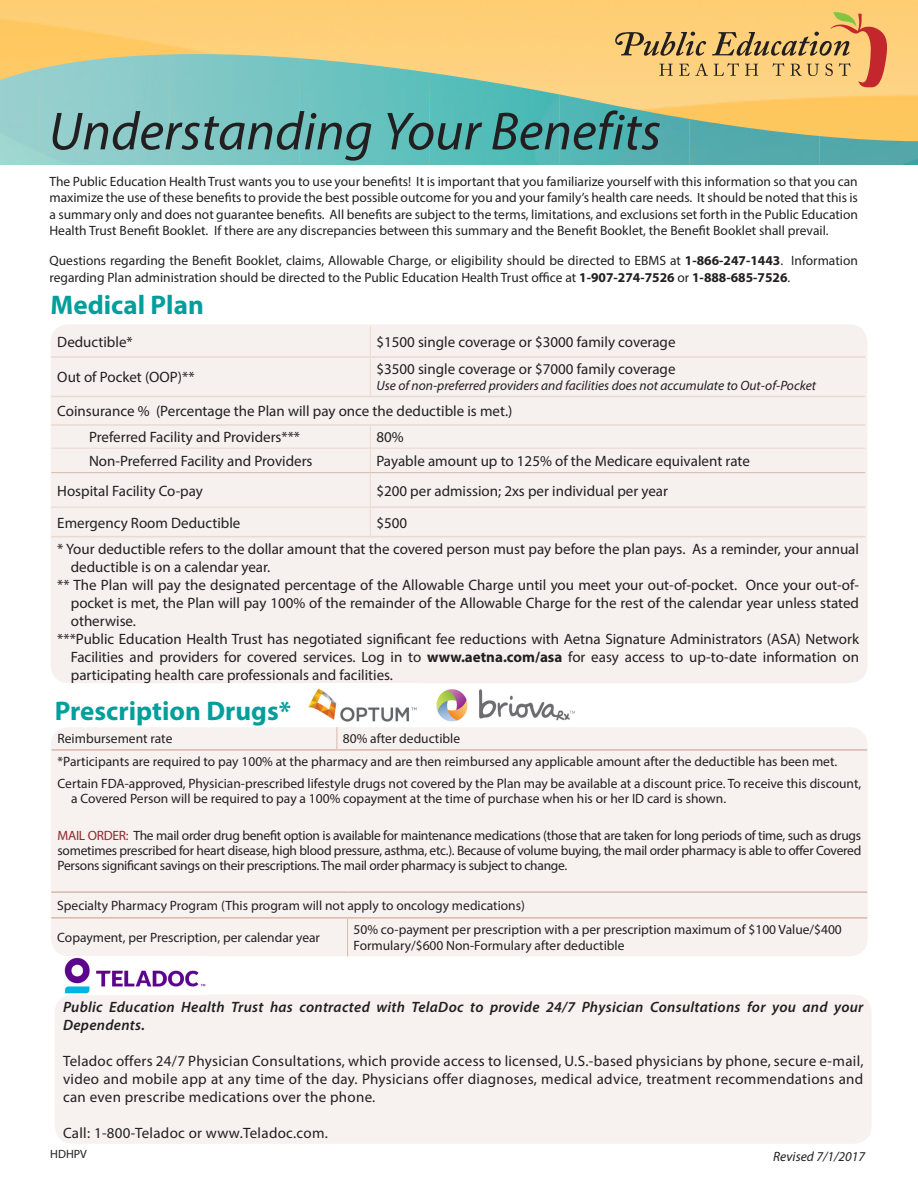
<style>
.page{position:relative;width:918px;height:1188px;background:#fff}
.page>*{position:absolute;margin:0;border:0;box-sizing:border-box;transform-origin:0 0}
.t1{font:italic 54px "Myriad Pro";color:#231f20}
.t2{font:700 27px "Myriad Pro";color:#009f9b}
.t3{font:15px/18px "Myriad Pro";color:#231f20;text-align:justify}
.t4{font:italic 600 15px/18px "Myriad Pro";letter-spacing:.02em;color:#231f20}
.t5{font:15px "Myriad Pro";letter-spacing:.02em;color:#231f20}
.t6{font:13.5px/16.5px "Myriad Pro";color:#231f20}
.t7{font:italic 13.5px "Myriad Pro";color:#231f20}
.t8{font:12px "Myriad Pro";color:#231f20}
.s1{font-size:51.3px}
.s2{font-weight:700}
.s3{color:#92272a}
</style>
<div class="page">
<img style="left:0;top:0;width:918px;height:136px">
<svg style="left:615px;top:12px;width:272px;height:75px"></svg>
<img style="left:0;top:69px;width:38px;height:96px">
<img style="left:38px;top:54px;width:130px;height:111px">
<img style="left:168px;top:54px;width:132px;height:111px">
<img style="left:298px;top:58px;width:132px;height:107px">
<img style="left:428px;top:73px;width:132px;height:92px">
<img style="left:558px;top:95px;width:132px;height:70px">
<img style="left:688px;top:119px;width:132px;height:46px">
<img style="left:819px;top:136px;width:99px;height:29px">
<div style="left:51px;top:324px;width:816px;height:359px;background:#f6f1ee;border-radius:18px"></div>
<hr style="left:51px;top:356px;width:319px;height:2px;background:#ead9d0">
<hr style="left:51px;top:396px;width:319px;height:1px;background:#ead9d0">
<hr style="left:51px;top:424px;width:319px;height:2px;background:#ead9d0">
<hr style="left:51px;top:448px;width:319px;height:1px;background:#ead9d0">
<hr style="left:51px;top:507px;width:320px;height:1px;background:#ead9d0">
<hr style="left:51px;top:536px;width:319px;height:1px;background:#ead9d0">
<hr style="left:370px;top:326px;width:1px;height:30px;background:#ead9d0">
<hr style="left:370px;top:356px;width:495px;height:2px;background:#ead9d0">
<hr style="left:370px;top:396px;width:495px;height:1px;background:#ead9d0">
<hr style="left:370px;top:358px;width:1px;height:38px;background:#ead9d0">
<hr style="left:370px;top:424px;width:495px;height:2px;background:#ead9d0">
<hr style="left:371px;top:506px;width:494px;height:2px;background:#ead9d0">
<hr style="left:370px;top:536px;width:495px;height:1px;background:#ead9d0">
<hr style="left:370px;top:448px;width:495px;height:1px;background:#ead9d0">
<svg style="left:370px;top:426px;width:1px;height:46px"></svg>
<hr style="left:370px;top:473px;width:1px;height:34px;background:#ead9d0">
<svg style="left:370px;top:508px;width:1px;height:28px"></svg>
<hr style="left:51px;top:472px;width:319px;height:1px;background:#d7b9aa">
<hr style="left:370px;top:472px;width:495px;height:1px;background:#d7b9aa">
<div style="left:51px;top:727px;width:817px;height:229px;background:#f7f2ef;border-radius:18px"></div>
<svg style="left:337px;top:727px;width:1px;height:22px"></svg>
<hr style="left:52px;top:749px;width:285px;height:2px;background:#d7b9aa">
<hr style="left:337px;top:749px;width:530px;height:2px;background:#d7b9aa">
<hr style="left:51px;top:891px;width:297px;height:2px;background:#d7b9aa">
<hr style="left:348px;top:891px;width:519px;height:2px;background:#d7b9aa">
<hr style="left:348px;top:917px;width:519px;height:2px;background:#d7b9aa">
<hr style="left:51px;top:917px;width:297px;height:2px;background:#d7b9aa">
<hr style="left:347px;top:919px;width:1px;height:37px;background:#d7b9aa">
<div style="left:55px;top:995px;width:817px;height:149px;background:#f7f2ef;border-radius:18px"></div>
<img style="left:64px;top:957px;width:142px;height:37px">
<img style="left:436px;top:689px;width:139px;height:32px">
<img style="left:308px;top:688px;width:109px;height:34px">
<p class="t1" style="left:49px;top:98px;width:614px">Understanding Your Benef<span class="s1">i</span>ts</p>
<p class="t6" style="left:49px;top:173px;width:810px;text-align:justify">The Public Education Health Trust wants you to use your benefits! It is important that you familiarize yourself with this information so that you can maximize the use of these benefits to provide the best possible outcome for you and your family’s health care needs. It should be noted that this is a summary only and does not guarantee benefits. All benefits are subject to the terms, limitations, and exclusions set forth in the Public Education Health Trust Benefit Booklet. If there are any discrepancies between this summary and the Benefit Booklet, the Benefit Booklet shall prevail.</p>
<p class="t6" style="left:49px;top:252px;width:810px">Questions regarding the Benefit Booklet, claims, Allowable Charge, or eligibility should be directed to EBMS at <span class="s2">1-866-247-1443</span>. Information regarding Plan administration should be directed to the Public Education Health Trust office at <span class="s2">1-907-274-7526</span> or <span class="s2">1-888-685-7526</span>.</p>
<p class="t2" style="left:51px;top:287px;width:155px">Medical Plan</p>
<p class="t3" style="left:57px;top:333px;width:77px">Deductible*</p>
<p class="t3" style="left:376px;top:333px;width:301px">$1500 single coverage or $3000 family coverage</p>
<p class="t3" style="left:57px;top:368px;width:139px">Out of Pocket (OOP)**</p>
<p class="t3" style="left:376px;top:360px;width:301px">$3500 single coverage or $7000 family coverage</p>
<p class="t7" style="left:376px;top:378px;width:441px">Use of non-preferred providers and facilities does not accumulate to Out-of-Pocket</p>
<p class="t3" style="left:57px;top:402px;width:457px">Coinsurance % (Percentage the Plan will pay once the deductible is met.)</p>
<p class="t3" style="left:89px;top:428px;width:213px">Preferred Facility and Providers***</p>
<p class="t3" style="left:376px;top:428px;width:29px">80%</p>
<p class="t3" style="left:89px;top:452px;width:225px">Non-Preferred Facility and Providers</p>
<p class="t3" style="left:376px;top:452px;width:375px">Payable amount up to 125% of the Medicare equivalent rate</p>
<p class="t3" style="left:57px;top:481px;width:147px">Hospital Facility Co-pay</p>
<p class="t3" style="left:376px;top:481px;width:293px">$200 per admission; 2xs per individual per year</p>
<p class="t3" style="left:57px;top:513px;width:185px">Emergency Room Deductible</p>
<p class="t3" style="left:376px;top:513px;width:32px">$500</p>
<p class="t3" style="left:71px;top:540px;width:790px;text-indent:-14px">* Your deductible refers to the dollar amount that the covered person must pay before the plan pays. As a reminder, your annual deductible is on a calendar year.</p>
<p class="t3" style="left:71px;top:576px;width:790px;text-indent:-14px">** The Plan will pay the designated percentage of the Allowable Charge until you meet your out-of-pocket. Once your out-of&shy;pocket is met, the Plan will pay 100% of the remainder of the Allowable Charge for the rest of the calendar year unless stated otherwise.</p>
<p class="t3" style="left:71px;top:630px;width:790px;text-indent:-14px">***Public Education Health Trust has negotiated significant fee reductions with Aetna Signature Administrators (ASA) Network Facilities and providers for covered services. Log in to <span class="s2">www.aetna.com/asa</span> for easy access to up-to-date information on participating health care professionals and facilities.</p>
<p class="t2" style="left:55px;top:693px;width:238px">Prescription Drugs*</p>
<p class="t6" style="left:58px;top:730px;width:116px">Reimbursement rate</p>
<p class="t6" style="left:343px;top:730px;width:119px">80% after deductible</p>
<p class="t6" style="left:58px;top:753px;width:781px">*Participants are required to pay 100% at the pharmacy and are then reimbursed any applicable amount after the deductible has been met.</p>
<p class="t6" style="left:71px;top:776px;width:792px;line-height:15px;text-indent:-14px">Certain FDA-approved, Physician-prescribed lifestyle drugs not covered by the Plan may be available at a discount price. To receive this discount, a Covered Person will be required to pay a 100% copayment at the time of purchase when his or her ID card is shown.</p>
<p class="t6" style="left:58px;top:827px;width:805px;line-height:15px;text-align:justify"><span class="s3">MAIL ORDER:</span> The mail order drug benefit option is available for maintenance medications (those that are taken for long periods of time, such as drugs sometimes prescribed for heart disease, high blood pressure, asthma, etc.). Because of volume buying, the mail order pharmacy is able to offer Covered Persons significant savings on their prescriptions. The mail order pharmacy is subject to change.</p>
<p class="t6" style="left:57px;top:897px;width:469px">Specialty Pharmacy Program (This program will not apply to oncology medications)</p>
<p class="t6" style="left:57px;top:929px;width:264px">Copayment, per Prescription, per calendar year</p>
<p class="t6" style="left:354px;top:921px;width:490px">50% co-payment per prescription with a per prescription maximum of $100 Value/$400<br>Formulary/$600 Non-Formulary after deductible</p>
<p class="t4" style="left:63px;top:997px;width:802px">Public Education Health Trust has contracted with TelaDoc to provide 24/7 Physician Consultations for you and your<br>Dependents.</p>
<p class="t3" style="left:63px;top:1052px;width:802px">Teladoc offers 24/7 Physician Consultations, which provide access to licensed, U.S.-based physicians by phone, secure e-mail, video and mobile app at any time of the day. Physicians offer diagnoses, medical advice, treatment recommendations and can even prescribe medications over the phone.</p>
<p class="t5" style="left:63px;top:1124px;width:266px">Call: 1-800-Teladoc or www.Teladoc.com.</p>
<p class="t8" style="left:50px;top:1146px;width:38px">HDHPV</p>
<p class="t7" style="left:773px;top:1148px;width:93px">Revised 7/1/2017</p>
</div>
